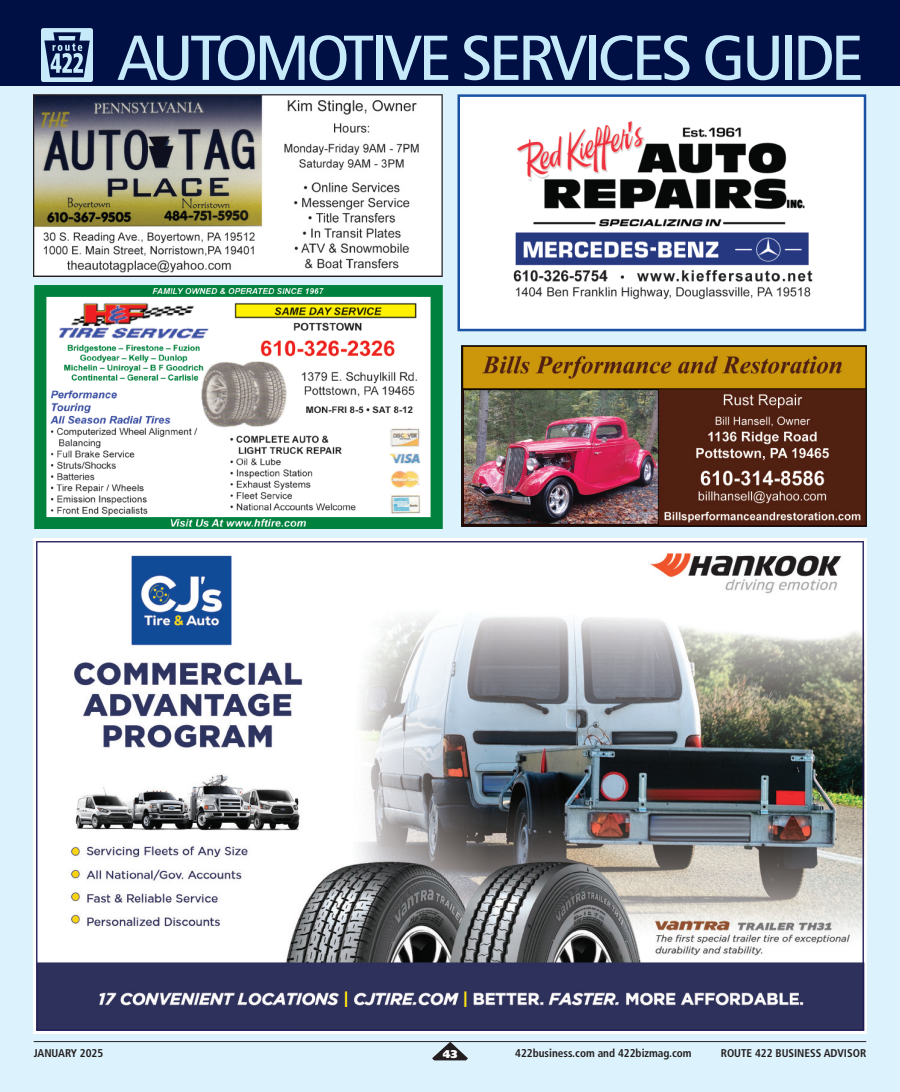
<style>
.page{position:relative;width:900px;height:1092px;background:#fff}
.page>*{position:absolute;margin:0;border:0;box-sizing:border-box;transform-origin:0 0}
.t1{font:condensed 63.25px "Frutiger";letter-spacing:-.055em;color:#c6eafa;scale:1.13 1}
.t2{font:700 condensed 11.25px "Frutiger";color:#231f20}
.t3{font:900 11.25px "Frutiger";color:#fff}
</style>
<div class="page">
<div style="left:0;top:0;width:900px;height:91px;background:#001044"></div>
<div style="left:0;top:86px;width:900px;height:1005px;background:#dcf2fc"></div>
<img style="left:41px;top:29px;width:52px;height:52px;border-radius:2px">
<div style="left:460px;top:97px;width:404px;height:232px;background:#fff"></div>
<img style="left:513px;top:121px;width:300px;height:179px">
<div style="left:458px;top:94px;width:408px;height:237px;border:2px solid #1c52a4"></div>
<img style="left:34px;top:538px;width:832px;height:495px">
<img style="left:35px;top:286px;width:407px;height:242px">
<hr style="left:34px;top:1041px;width:832px;height:1px;background:#231f20">
<svg style="left:432px;top:1041px;width:36px;height:19px"></svg>
<img style="left:34px;top:94px;width:408px;height:182px">
<img style="left:461px;top:345px;width:405px;height:181px">
<h1 class="t1" style="left:117px;top:32px;width:663px">AUTOMOTIVE SERVICES GUIDE</h1>
<p class="t2" style="left:34px;top:1048px;width:71px">JANUARY 2025</p>
<p class="t3" style="left:443px;top:1049px;width:16px">43</p>
<p class="t2" style="left:515px;top:1048px;width:178px">422business.com and 422bizmag.com</p>
<p class="t2" style="left:721px;top:1048px;width:147px">ROUTE 422 BUSINESS ADVISOR</p>
</div>
